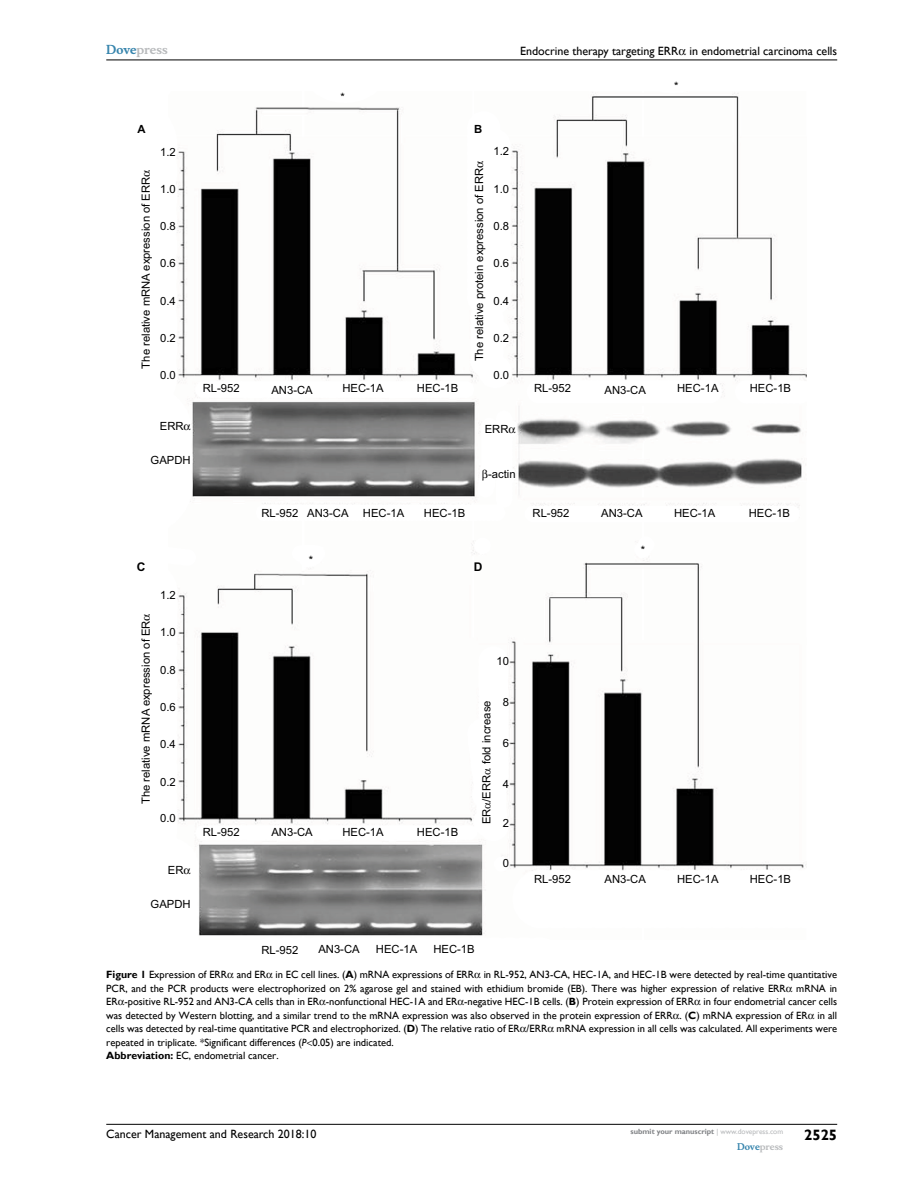
<style>
.page{position:relative;width:918px;height:1188px;background:#fff}
.page>*{position:absolute;margin:0;border:0;box-sizing:border-box;transform-origin:0 0}
.t1{font:700 15px "Gill Sans";color:#000}
.t2{font:12px "Gill Sans";color:#000}
.t3{font:700 12px "Musee";color:#b8babc}
.t4{font:700 12px "Arial";color:#000}
.t5{font:11.25px "Arial";color:#000}
.t6{font:700 11.25px "Arial";color:#000}
.t7{font:10.5px/13.5px "Gill Sans";color:#000}
.t8{font:700 9px "Musee";color:#b8babc}
.t9{font:700 7.5px "Gill Sans";color:#808285}
.s1{color:#3785ad}
.s2{font-weight:700}
.s3{font-style:italic}
.s4{font-weight:400;color:#b8babc}
</style>
<div class="page">
<hr style="left:106px;top:1124px;width:731px;height:1px;background:#000">
<hr style="left:106px;top:60px;width:731px;height:1px;background:#000">
<img style="left:177px;top:93px;width:630px;height:843px">
<svg style="left:477px;top:161px;width:6px;height:6px"></svg>
<svg style="left:184px;top:424px;width:7px;height:6px"></svg>
<svg style="left:509px;top:427px;width:7px;height:6px"></svg>
<svg style="left:483px;top:470px;width:5px;height:11px"></svg>
<svg style="left:485px;top:802px;width:6px;height:6px"></svg>
<svg style="left:485px;top:768px;width:6px;height:6px"></svg>
<svg style="left:184px;top:868px;width:7px;height:6px"></svg>
<p class="t3" style="left:106px;top:43px;width:63px"><span class="s1">Dove</span>press</p>
<p class="t5" style="left:341px;top:90px;width:6px">*</p>
<p class="t6" style="left:137px;top:121px;width:10px">A</p>
<p class="t6" style="left:474px;top:121px;width:10px">B</p>
<p class="t5" style="left:160px;top:144px;width:17px">1.2</p>
<p class="t5" style="left:138px;top:369px;width:193px;rotate:-90deg">The relative mRNA expression of ERR</p>
<p class="t5" style="left:160px;top:181px;width:17px">1.0</p>
<p class="t5" style="left:160px;top:218px;width:17px">0.8</p>
<p class="t5" style="left:160px;top:256px;width:17px">0.6</p>
<p class="t5" style="left:160px;top:293px;width:17px">0.4</p>
<p class="t5" style="left:160px;top:330px;width:17px">0.2</p>
<p class="t5" style="left:160px;top:367px;width:17px">0.0</p>
<p class="t5" style="left:471px;top:361px;width:195px;rotate:-90deg">The relative protein expression of ERR</p>
<p class="t5" style="left:493px;top:144px;width:17px">1.2</p>
<p class="t5" style="left:493px;top:181px;width:17px">1.0</p>
<p class="t5" style="left:493px;top:218px;width:17px">0.8</p>
<p class="t5" style="left:493px;top:256px;width:17px">0.6</p>
<p class="t5" style="left:493px;top:293px;width:17px">0.4</p>
<p class="t5" style="left:493px;top:330px;width:17px">0.2</p>
<p class="t5" style="left:493px;top:367px;width:17px">0.0</p>
<p class="t2" style="left:520px;top:44px;width:319px">Endocrine therapy targeting ERR in endometrial carcinoma cells</p>
<p class="t5" style="left:674px;top:78px;width:6px">*</p>
<p class="t5" style="left:160px;top:418px;width:25px">ERR</p>
<p class="t5" style="left:151px;top:453px;width:42px">GAPDH</p>
<p class="t5" style="left:203px;top:381px;width:38px">RL-952</p>
<p class="t5" style="left:271px;top:382px;width:43px">AN3-CA</p>
<p class="t5" style="left:342px;top:381px;width:43px">HEC-1A</p>
<p class="t5" style="left:417px;top:381px;width:43px">HEC-1B</p>
<p class="t5" style="left:534px;top:381px;width:38px">RL-952</p>
<p class="t5" style="left:605px;top:382px;width:43px">AN3-CA</p>
<p class="t5" style="left:677px;top:381px;width:43px">HEC-1A</p>
<p class="t5" style="left:750px;top:381px;width:43px">HEC-1B</p>
<p class="t5" style="left:485px;top:421px;width:25px">ERR</p>
<p class="t5" style="left:488px;top:466px;width:29px">-actin</p>
<p class="t5" style="left:261px;top:505px;width:89px">RL-952 AN3-CA</p>
<p class="t5" style="left:363px;top:505px;width:43px">HEC-1A</p>
<p class="t5" style="left:424px;top:505px;width:43px">HEC-1B</p>
<p class="t5" style="left:533px;top:505px;width:38px">RL-952</p>
<p class="t5" style="left:601px;top:505px;width:43px">AN3-CA</p>
<p class="t5" style="left:674px;top:505px;width:43px">HEC-1A</p>
<p class="t5" style="left:749px;top:505px;width:43px">HEC-1B</p>
<p class="t5" style="left:309px;top:552px;width:6px">*</p>
<p class="t5" style="left:641px;top:542px;width:6px">*</p>
<p class="t4" style="left:137px;top:558px;width:10px">C</p>
<p class="t4" style="left:474px;top:558px;width:10px">D</p>
<p class="t5" style="left:160px;top:588px;width:17px">1.2</p>
<p class="t5" style="left:138px;top:804px;width:185px;rotate:-90deg">The relative mRNA expression of ER</p>
<p class="t5" style="left:160px;top:625px;width:17px">1.0</p>
<p class="t5" style="left:160px;top:662px;width:17px">0.8</p>
<p class="t5" style="left:160px;top:699px;width:17px">0.6</p>
<p class="t5" style="left:160px;top:737px;width:17px">0.4</p>
<p class="t5" style="left:160px;top:774px;width:17px">0.2</p>
<p class="t5" style="left:160px;top:811px;width:17px">0.0</p>
<p class="t5" style="left:168px;top:862px;width:17px">ER</p>
<p class="t5" style="left:151px;top:897px;width:42px">GAPDH</p>
<p class="t5" style="left:203px;top:825px;width:38px">RL-952</p>
<p class="t5" style="left:271px;top:825px;width:43px">AN3-CA</p>
<p class="t5" style="left:342px;top:825px;width:43px">HEC-1A</p>
<p class="t5" style="left:417px;top:825px;width:43px">HEC-1B</p>
<p class="t5" style="left:497px;top:654px;width:14px">10</p>
<p class="t5" style="left:503px;top:695px;width:8px">8</p>
<p class="t5" style="left:503px;top:736px;width:8px">6</p>
<p class="t5" style="left:503px;top:776px;width:8px">4</p>
<p class="t5" style="left:503px;top:815px;width:8px">2</p>
<p class="t5" style="left:503px;top:855px;width:8px">0</p>
<p class="t5" style="left:479px;top:824px;width:125px;rotate:-90deg">ER /ERR fold increase</p>
<p class="t5" style="left:261px;top:942px;width:38px">RL-952</p>
<p class="t5" style="left:318px;top:942px;width:43px">AN3-CA</p>
<p class="t5" style="left:376px;top:942px;width:43px">HEC-1A</p>
<p class="t5" style="left:433px;top:942px;width:43px">HEC-1B</p>
<p class="t5" style="left:534px;top:871px;width:38px">RL-952</p>
<p class="t5" style="left:605px;top:871px;width:43px">AN3-CA</p>
<p class="t5" style="left:677px;top:871px;width:43px">HEC-1A</p>
<p class="t5" style="left:750px;top:871px;width:43px">HEC-1B</p>
<p class="t7" style="left:106px;top:968px;width:732px"><span class="s2">Figure 1</span> Expression of ERR and ER in EC cell lines. (<span class="s2">A</span>) mRNA expressions of ERR in RL-952, AN 3-CA, HEC-1A, and HEC-1B were detected by real-time quantitative PCR, and the PCR products were electrophorized on 2% agarose gel and stained with ethidium bromide (EB). There was higher expression of relative ERR mRNA in ER -positive RL-952 and AN 3-CA cells than in ER -nonfunctional HEC-1A and ER -negative HEC-1B cells. (<span class="s2">B</span>) Protein expression of ERR in four endometrial cancer cells was detected by Western blotting, and a similar trend to the mRNA expression was also observed in the protein expression of ERR . (<span class="s2">C</span>) mRNA expression of ER in all cells was detected by real-time quantitative PCR and electrophorized. (<span class="s2">D</span>) The relative ratio of ER /ERR mRNA expression in all cells was calculated. All experiments were repeated in triplicate. *Significant differences (<span class="s3">P</span> 0.05) are indicated.<br><span class="s2">Abbreviation:</span> EC, endometrial cancer.</p>
<p class="t2" style="left:106px;top:1127px;width:212px">Cancer Management and Research 2018:10</p>
<p class="t9" style="left:631px;top:1127px;width:154px">submit your manuscript <span class="s4">| www.dovepress.com</span></p>
<p class="t8" style="left:737px;top:1141px;width:48px"><span class="s1">Dove</span>press</p>
<h1 class="t1" style="left:804px;top:1126px;width:35px">2525</h1>
</div>
